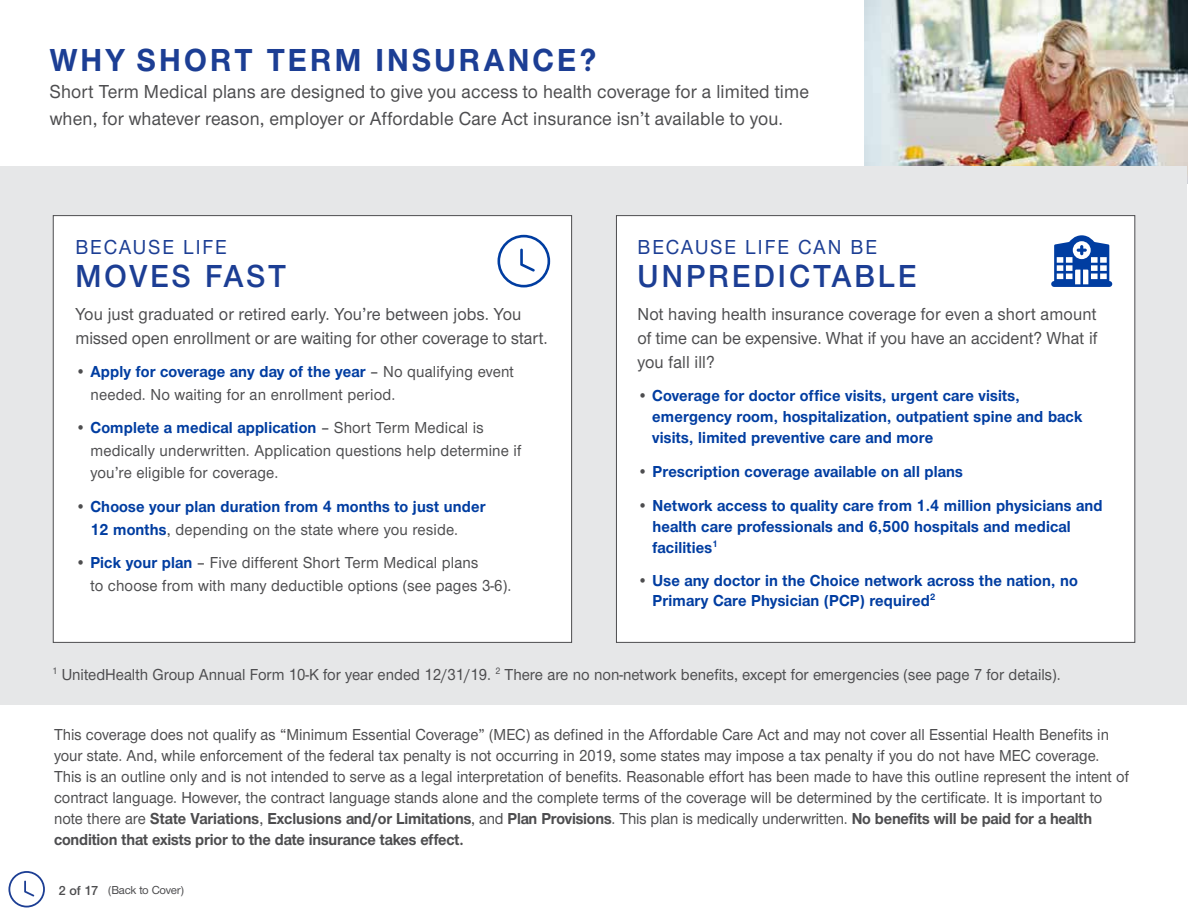
<style>
.page{position:relative;width:1188px;height:918px;background:#fff}
.page>*{position:absolute;margin:0;border:0;box-sizing:border-box;transform-origin:0 0}
.t1{font:700 33px "UHC Sans";letter-spacing:.1em;color:#1c3e94;scale:.95 1}
.t2{font:600 33px "UHC Sans";letter-spacing:.1em;color:#1c3e94;scale:.95 1}
.t3{font:500 21px "UHC Sans";letter-spacing:.1em;color:#1c3e94;scale:.95 1}
.t4{font:500 19.5px/27px "UHC Sans";letter-spacing:.01em;color:#4d4d4f;scale:.95 1}
.t5{font:500 18px/24px "UHC Sans";color:#4d4d4f;scale:.95 1}
.t6{font:500 16.5px/21px "UHC Sans";color:#4d4d4f;scale:.94 1}
.t7{font:700 16.5px/21px "UHC Sans";letter-spacing:.01em;color:#003da1;scale:.95 1}
.t8{font:500 16.5px/22.5px "UHC Sans";color:#4d4d4f;scale:.95 1}
.t9{font:500 12px "UHC Sans";letter-spacing:-.02em;color:#4d4d4f}
.s1{font-weight:700;color:#003da1}
.s2{font-weight:500;color:#4d4d4f}
.s3{font-weight:700}
.s4{font-weight:600;font-size:13.5px}
</style>
<div class="page">
<img style="left:864px;top:0;width:324px;height:184px">
<div style="left:1px;top:166px;width:1186px;height:539px;background:#e6e7e8"></div>
<div style="left:53px;top:215px;width:519px;height:428px;background:#fff;border:1px solid #4d4d4f"></div>
<div style="left:616px;top:215px;width:519px;height:428px;background:#fff;border:1px solid #4d4d4f"></div>
<svg style="left:498px;top:235px;width:52px;height:52px"></svg>
<svg style="left:1051px;top:235px;width:61px;height:52px"></svg>
<svg style="left:8px;top:871px;width:37px;height:37px"></svg>
<h1 class="t1" style="left:50px;top:38px;width:577px">WHY SHORT TERM INSURANCE?</h1>
<p class="t4" style="left:50px;top:77px;width:801px">Short Term Medical plans are designed to give you access to health coverage for a limited time when, for whatever reason, employer or Affordable Care Act insurance isn’t available to you.</p>
<p class="t3" style="left:75px;top:233px;width:161px">BECAUSE LIFE</p>
<h1 class="t2" style="left:75px;top:255px;width:223px">MOVES FAST</h1>
<p class="t5" style="left:75px;top:301px;width:499px">You just graduated or retired early. You’re between jobs. You missed open enrollment or are waiting for other coverage to start.</p>
<p class="t8" style="left:90px;top:360px;width:447px;text-indent:-15px">• <span class="s1">Apply for coverage any day of the year</span> – No qualifying event needed. No waiting for an enrollment period.</p>
<p class="t8" style="left:90px;top:416px;width:455px;text-indent:-15px">• <span class="s1">Complete a medical application</span> – Short Term Medical is medically underwritten. Application questions help determine if you’re eligible for coverage.</p>
<p class="t7" style="left:90px;top:495px;width:417px;line-height:22.5px;text-indent:-15px"><span class="s2">•</span> Choose your plan duration from 4 months to just under<br>12 months<span class="s2">, depending on the state where you reside.</span></p>
<p class="t8" style="left:90px;top:551px;width:445px;text-indent:-15px">• <span class="s1">Pick your plan</span> – Five different Short Term Medical plans<br>to choose from with many deductible options (see pages 3-6).</p>
<p class="t3" style="left:638px;top:233px;width:254px">BECAUSE LIFE CAN BE</p>
<h1 class="t2" style="left:638px;top:255px;width:295px">UNPREDICTABLE</h1>
<p class="t5" style="left:638px;top:301px;width:486px;text-align:justify">Not having health insurance coverage for even a short amount of time can be expensive. What if you have an accident? What if you fall ill?</p>
<p class="t7" style="left:652px;top:385px;width:454px;text-indent:-15px"><span class="s2">•</span> Coverage for doctor office visits, urgent care visits, emergency room, hospitalization, outpatient spine and back visits, limited preventive care and more</p>
<p class="t7" style="left:638px;top:460px;width:344px"><span class="s2">•</span> Prescription coverage available on all plans</p>
<p class="t7" style="left:653px;top:494px;width:475px;text-indent:-15px"><span class="s2">•</span> Network access to quality care from 1.4 million physicians and health care professionals and 6,500 hospitals and medical facilities<sup>1</sup></p>
<p class="t7" style="left:653px;top:571px;width:449px;line-height:19.5px;text-indent:-15px"><span class="s2">•</span> Use any doctor in the Choice network across the nation, no<br>Primary Care Physician (PCP) required<sup>2</sup></p>
<p class="t8" style="left:52px;top:662px;width:1063px"><sup>1</sup> UnitedHealth Group Annual Form 10-K for year ended 12/31/19. <sup>2</sup> There are no non-network benefits, except for emergencies (see page 7 for details).</p>
<p class="t6" style="left:54px;top:723px;width:1145px">This coverage does not qualify as “Minimum Essential Coverage” (MEC) as defined in the Affordable Care Act and may not cover all Essential Health Benefits in your state. And, while enforcement of the federal tax penalty is not occurring in 2019, some states may impose a tax penalty if you do not have MEC coverage.<br>This is an outline only and is not intended to serve as a legal interpretation of benefits. Reasonable effort has been made to have this outline represent the intent of contract language. However, the contract language stands alone and the complete terms of the coverage will be determined by the certificate. It is important to note there are <span class="s3">State Variations</span>, <span class="s3">Exclusions and/or Limitations</span>, and <span class="s3">Plan Provisions</span>. This plan is medically underwritten. <span class="s3">No benefits will be paid for a health condition that exists prior to the date insurance takes effect.</span></p>
<p class="t9" style="left:59px;top:882px;width:127px"><span class="s4">2 of 17</span> (Back to Cover)</p>
</div>
